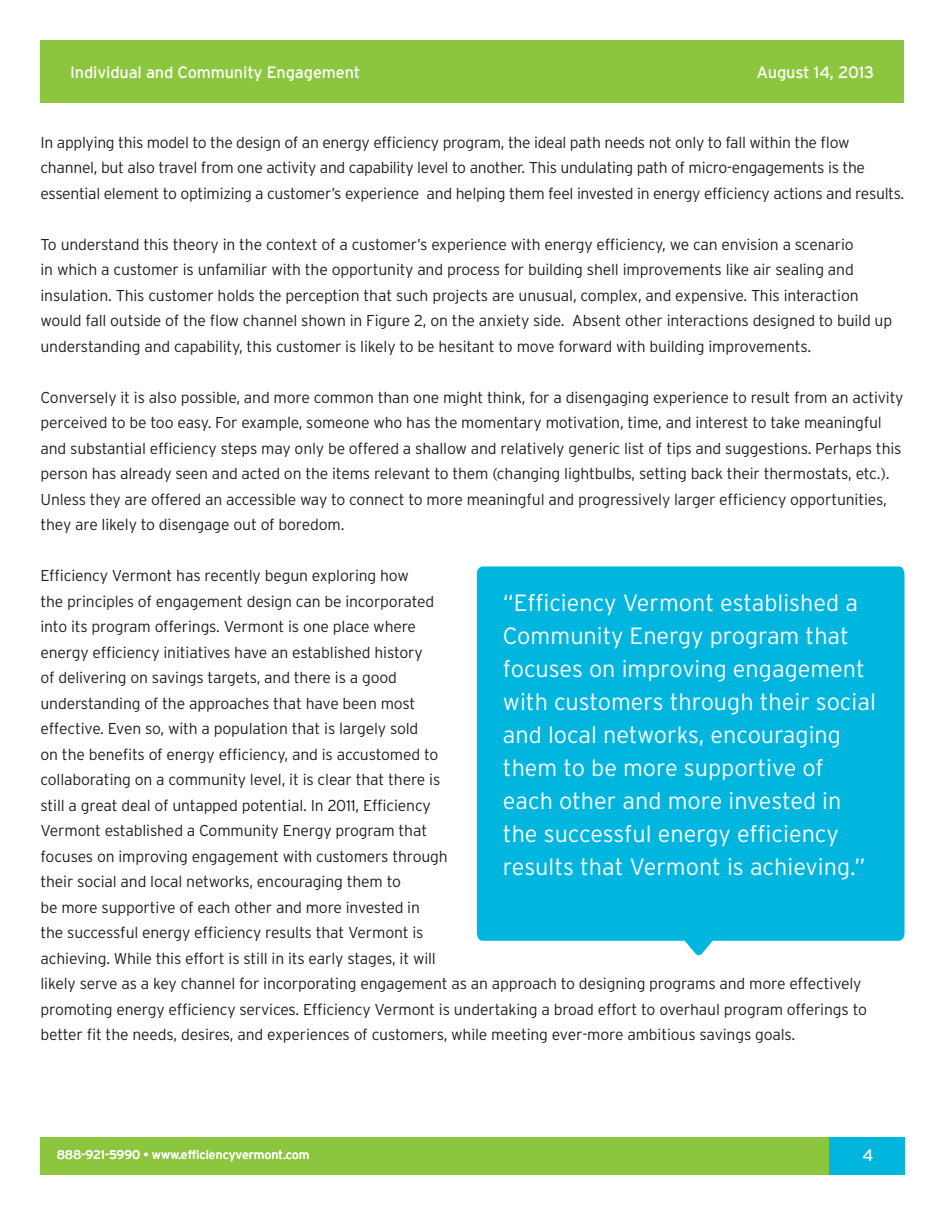
<style>
.page{position:relative;width:945px;height:1215px;background:#fff}
.page>*{position:absolute;margin:0;border:0;box-sizing:border-box;transform-origin:0 0}
.Call_Out{font:300 23.4px/33px "Interstate";color:#fff}
.t1{font:16.35px "Interstate";letter-spacing:-.01em;color:#fff}
.Header_-_small{font:300 15.75px/25.5px "Interstate";letter-spacing:-.01em;color:#231f20}
.t2{font:12.45px "Interstate";letter-spacing:-.01em;color:#fff}
</style>
<div class="page">
<div style="left:40px;top:40px;width:864px;height:63px;background:#8bc63e"></div>
<div style="left:40px;top:1137px;width:864px;height:37px;background:#8bc63e"></div>
<div style="left:829px;top:1137px;width:75px;height:37px;background:#00b6de"></div>
<div style="left:477px;top:566px;width:428px;height:375px;background:#00b6de"></div>
<svg style="left:682px;top:938px;width:33px;height:18px"></svg>
<p class="t1" style="left:70px;top:63px;width:292px">Individual and Community Engagement</p>
<p class="t1" style="left:757px;top:63px;width:119px">August 14, 2013</p>
<p class="Header_-_small" style="left:40px;top:129px;width:865px">In applying this model to the design of an energy efficiency program, the ideal path needs not only to fall within the flow channel, but also travel from one activity and capability level to another. This undulating path of micro-engagements is the essential element to optimizing a customer’s experience and helping them feel invested in energy efficiency actions and results.</p>
<p class="Header_-_small" style="left:40px;top:231px;width:853px">To understand this theory in the context of a customer’s experience with energy efficiency, we can envision a scenario<br>in which a customer is unfamiliar with the opportunity and process for building shell improvements like air sealing and insulation. This customer holds the perception that such projects are unusual, complex, and expensive. This interaction would fall outside of the flow channel shown in Figure 2, on the anxiety side. Absent other interactions designed to build up understanding and capability, this customer is likely to be hesitant to move forward with building improvements.</p>
<p class="Header_-_small" style="left:40px;top:384px;width:865px">Conversely it is also possible, and more common than one might think, for a disengaging experience to result from an activity perceived to be too easy. For example, someone who has the momentary motivation, time, and interest to take meaningful and substantial efficiency steps may only be offered a shallow and relatively generic list of tips and suggestions. Perhaps this person has already seen and acted on the items relevant to them (changing lightbulbs, setting back their thermostats, etc.).<br>Unless they are offered an accessible way to connect to more meaningful and progressively larger efficiency opportunities, they are likely to disengage out of boredom.</p>
<p class="Header_-_small" style="left:40px;top:563px;width:828px">Efficiency Vermont has recently begun exploring how<br>the principles of engagement design can be incorporated<br>into its program offerings. Vermont is one place where<br>energy efficiency initiatives have an established history<br>of delivering on savings targets, and there is a good<br>understanding of the approaches that have been most<br>effective. Even so, with a population that is largely sold<br>on the benefits of energy efficiency, and is accustomed to<br>collaborating on a community level, it is clear that there is<br>still a great deal of untapped potential. In 2011, Efficiency<br>Vermont established a Community Energy program that<br>focuses on improving engagement with customers through<br>their social and local networks, encouraging them to<br>be more supportive of each other and more invested in<br>the successful energy efficiency results that Vermont is<br>achieving. While this effort is still in its early stages, it will<br>likely serve as a key channel for incorporating engagement as an approach to designing programs and more effectively promoting energy efficiency services. Efficiency Vermont is undertaking a broad effort to overhaul program offerings to better fit the needs, desires, and experiences of customers, while meeting ever-more ambitious savings goals.</p>
<p class="Call_Out" style="left:503px;top:586px;width:374px">“Efficiency Vermont established a Community Energy program that focuses on improving engagement with customers through their social and local networks, encouraging them to be more supportive of each other and more invested in the successful energy efficiency results that Vermont is achieving.”</p>
<p class="t2" style="left:57px;top:1148px;width:254px">888-921-5990 • www.efficiencyvermont.com</p>
<p class="t1" style="left:862px;top:1146px;width:12px">4</p>
</div>
